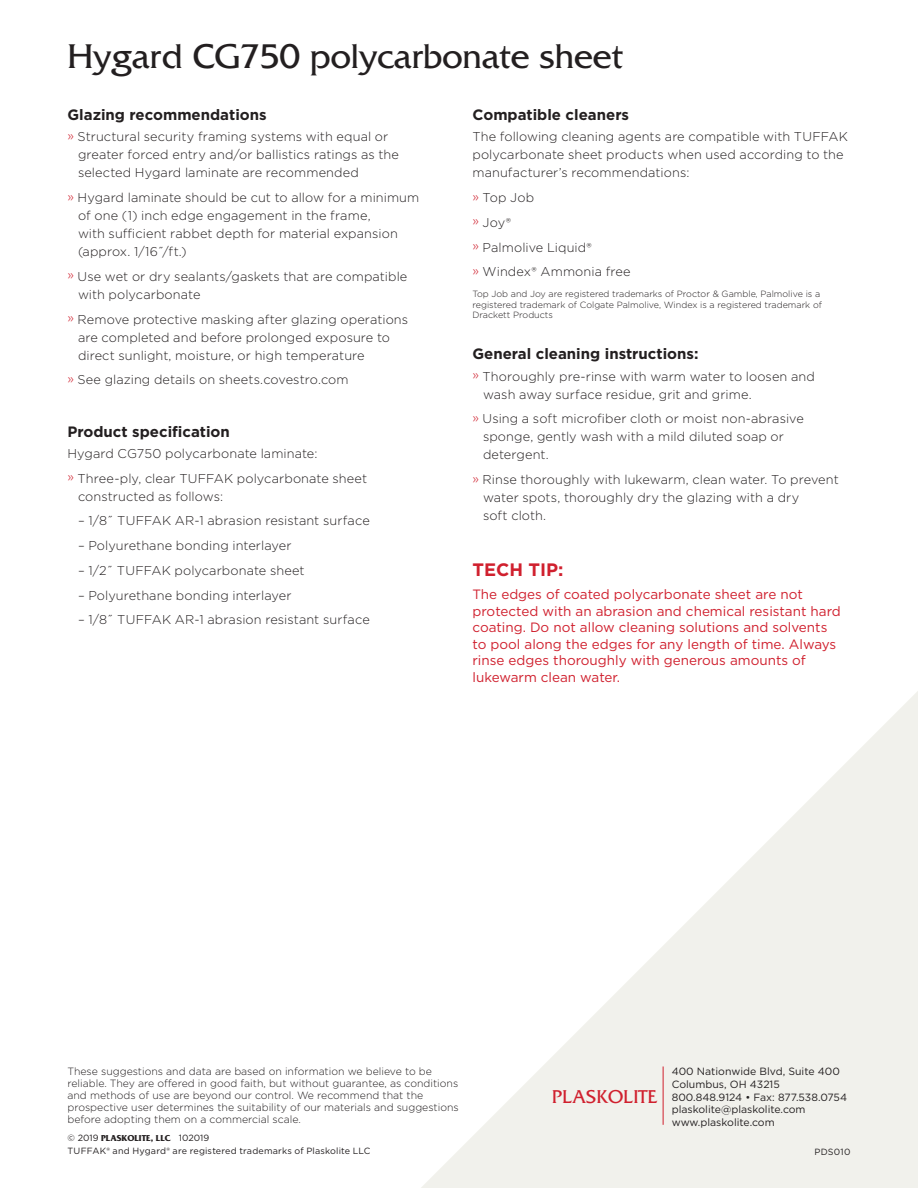
<style>
.page{position:relative;width:918px;height:1188px;background:#fff}
.page>*{position:absolute;margin:0;border:0;box-sizing:border-box;transform-origin:0 0}
.t1{font:36px "Friz Quadrata";color:#231f20}
.t2{font:19.5px "Friz Quadrata";color:#d0202e}
.t3{font:700 18px "Gotham";color:#d0202e}
.t4{font:700 15px "Gotham";color:#231f20}
.t5{font:13.5px/16.5px "Gotham";color:#d0202e}
.t6{font:300 12.75px/18px "Gotham";letter-spacing:.005em;color:#231f20}
.t7{font:300 10.5px/12px "Gotham";color:#231f20}
.t8{font:10.5px/12.6px "Gotham";color:#231f20}
.t9{font:300 9px/10.5px "Gotham";color:#231f20}
.t10{font:9px "Gotham";letter-spacing:.02em;color:#231f20}
.t11{font:700 9px "Friz Quadrata";color:#231f20}
.s1{color:#d0202e}
.s2{font-family:"Gotham";font-weight:400}
</style>
<div class="page">
<svg style="left:421px;top:691px;width:497px;height:497px;fill:#f4f4f0"></svg>
<hr style="left:663px;top:1066px;width:1px;height:59px;background:#d0202e">
<h1 class="t1" style="left:68px;top:36px;width:557px">Hygard CG750 polycarbonate sheet</h1>
<p class="t4" style="left:68px;top:105px;width:201px">Glazing recommendations</p>
<p class="t6" style="left:78px;top:127px;width:323px;text-indent:-11px"><span class="s1">»</span> Structural security framing systems with equal or greater forced entry and/or ballistics ratings as the selected Hygard laminate are recommended</p>
<p class="t6" style="left:78px;top:188px;width:343px;text-indent:-11px"><span class="s1">»</span> Hygard laminate should be cut to allow for a minimum of one (1) inch edge engagement in the frame,<br>with sufficient rabbet depth for material expansion (approx. 1/16˝/ft.)</p>
<p class="t6" style="left:78px;top:267px;width:331px;text-indent:-11px"><span class="s1">»</span> Use wet or dry sealants/gaskets that are compatible with polycarbonate</p>
<p class="t6" style="left:78px;top:310px;width:332px;text-indent:-11px"><span class="s1">»</span> Remove protective masking after glazing operations are completed and before prolonged exposure to direct sunlight, moisture, or high temperature</p>
<p class="t6" style="left:68px;top:370px;width:283px"><span class="s1">»</span> See glazing details on sheets.covestro.com</p>
<p class="t4" style="left:68px;top:421px;width:164px">Product specification</p>
<p class="t6" style="left:68px;top:441px;width:301px;line-height:24.8px">Hygard CG750 polycarbonate laminate:<br><span class="s1">»</span> Three-ply, clear TUFFAK polycarbonate sheet</p>
<p class="t6" style="left:78px;top:487px;width:147px">constructed as follows:</p>
<p class="t6" style="left:78px;top:512px;width:293px">– 1/8˝ TUFFAK AR-1 abrasion resistant surface</p>
<p class="t6" style="left:78px;top:536px;width:215px">– Polyurethane bonding interlayer</p>
<p class="t6" style="left:78px;top:561px;width:228px">– 1/2˝ TUFFAK polycarbonate sheet</p>
<p class="t6" style="left:78px;top:586px;width:215px">– Polyurethane bonding interlayer</p>
<p class="t6" style="left:78px;top:611px;width:293px">– 1/8˝ TUFFAK AR-1 abrasion resistant surface</p>
<p class="t4" style="left:472px;top:105px;width:158px">Compatible cleaners</p>
<p class="t6" style="left:472px;top:127px;width:377px">The following cleaning agents are compatible with TUFFAK polycarbonate sheet products when used according to the manufacturer’s recommendations:</p>
<p class="t6" style="left:472px;top:185px;width:160px;line-height:24.8px"><span class="s1">»</span> Top Job<br><span class="s1">»</span> Joy®<br><span class="s1">»</span> Palmolive Liquid®<br><span class="s1">»</span> Windex® Ammonia free</p>
<p class="t9" style="left:472px;top:288px;width:351px">Top Job and Joy are registered trademarks of Proctor &amp; Gamble, Palmolive is a registered trademark of Colgate Palmolive, Windex is a registered trademark of<br>Drackett Products</p>
<p class="t4" style="left:472px;top:344px;width:228px">General cleaning instructions:</p>
<p class="t6" style="left:483px;top:367px;width:334px;text-indent:-11px"><span class="s1">»</span> Thoroughly pre-rinse with warm water to loosen and wash away surface residue, grit and grime.</p>
<p class="t6" style="left:483px;top:409px;width:322px;text-indent:-11px"><span class="s1">»</span> Using a soft microfiber cloth or moist non-abrasive sponge, gently wash with a mild diluted soap or detergent.</p>
<p class="t6" style="left:483px;top:470px;width:357px;text-indent:-11px"><span class="s1">»</span> Rinse thoroughly with lukewarm, clean water. To prevent water spots, thoroughly dry the glazing with a dry<br>soft cloth.</p>
<h3 class="t3" style="left:472px;top:558px;width:93px">TECH TIP:</h3>
<p class="t5" style="left:472px;top:586px;width:370px">The edges of coated polycarbonate sheet are not protected with an abrasion and chemical resistant hard coating. Do not allow cleaning solutions and solvents to pool along the edges for any length of time. Always rinse edges thoroughly with generous amounts of lukewarm clean water.</p>
<p class="t7" style="left:68px;top:1065px;width:393px">These suggestions and data are based on information we believe to be reliable. They are offered in good faith, but without guarantee, as conditions and methods of use are beyond our control. We recommend that the prospective user determines the suitability of our materials and suggestions before adopting them on a commercial scale.</p>
<p class="t11" style="left:68px;top:1133px;width:143px"><span class="s2">© 2019</span> PLASKOLITE, LLC <span class="s2">102019</span></p>
<p class="t10" style="left:68px;top:1145px;width:305px">TUFFAK® and Hygard® are registered trademarks of Plaskolite LLC</p>
<h2 class="t2" style="left:552px;top:1086px;width:107px">PLASKOLITE</h2>
<p class="t8" style="left:672px;top:1065px;width:177px">400 Nationwide Blvd, Suite 400<br>Columbus, OH 43215<br>800.848.9124 • Fax: 877.538.0754 plaskolite@plaskolite.com www.plaskolite.com</p>
<p class="t10" style="left:815px;top:1146px;width:37px">PDS010</p>
</div>
